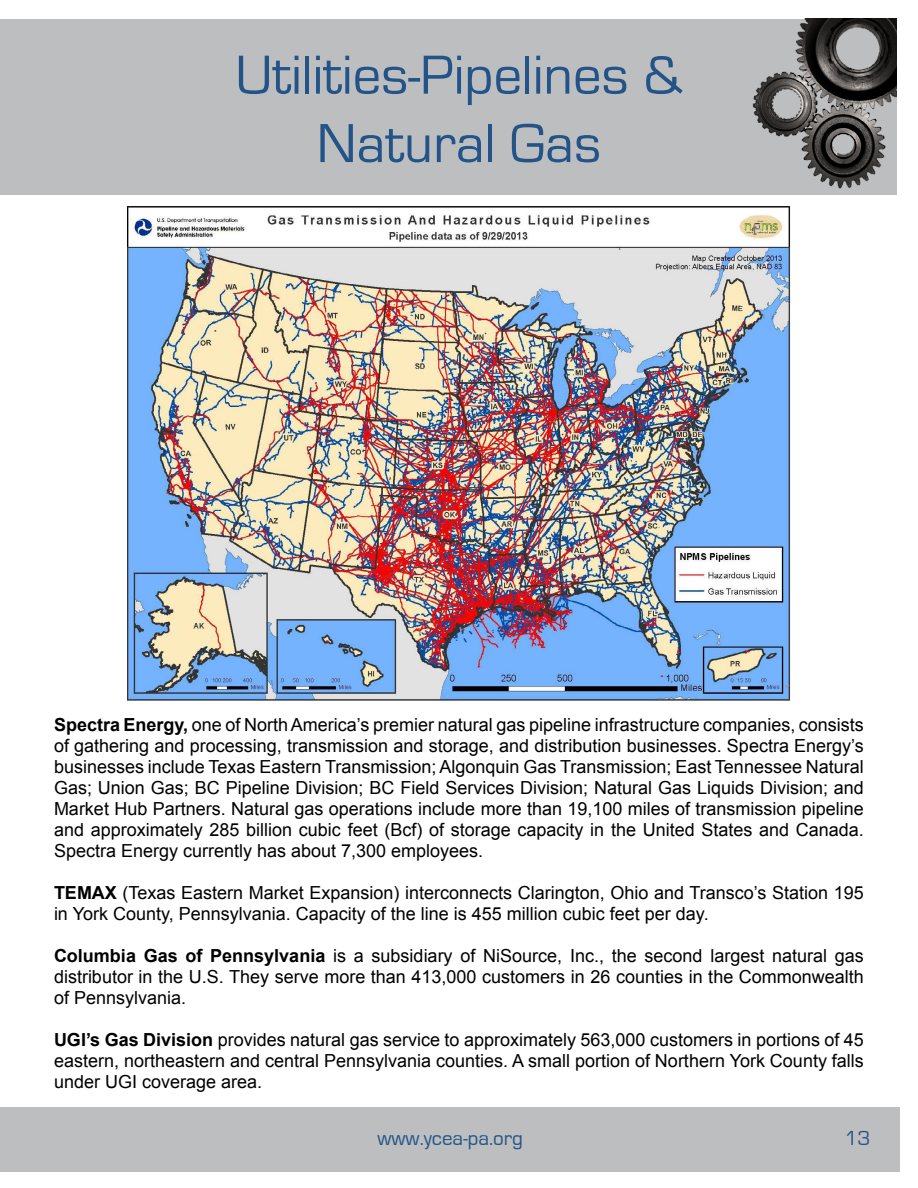
<style>
.page{position:relative;width:918px;height:1188px;background:#fff}
.page>*{position:absolute;margin:0;border:0;box-sizing:border-box;transform-origin:0 0}
.t1{font:57px/68.4px "Eurostile";color:#245487;text-align:center}
.t2{font:21px "Eurostile";color:#245487}
.t3{font:18px/21px "Arial";color:#000;text-align:justify}
.s1{font-weight:700}
</style>
<div class="page">
<div style="left:0;top:1107px;width:899px;height:65px;background:#bcbec0"></div>
<div style="left:0;top:19px;width:896px;height:175px;background:#bcbec0"></div>
<img style="left:752px;top:19px;width:144px;height:170px">
<img style="left:128px;top:206px;width:662px;height:494px">
<h1 class="t1" style="left:235px;top:42px;width:449px">Utilities-Pipelines &amp;<br>Natural Gas</h1>
<p class="t3" style="left:54px;top:715px;width:811px"><span class="s1">Spectra Energy,</span> one of North America’s premier natural gas pipeline infrastructure companies, consists of gathering and processing, transmission and storage, and distribution businesses. Spectra Energy’s businesses include Texas Eastern Transmission; Algonquin Gas Transmission; East Tennessee Natural Gas; Union Gas; BC Pipeline Division; BC Field Services Division; Natural Gas Liquids Division; and Market Hub Partners. Natural gas operations include more than 19,100 miles of transmission pipeline and approximately 285 billion cubic feet (Bcf) of storage capacity in the United States and Canada.<br>Spectra Energy currently has about 7,300 employees.</p>
<p class="t3" style="left:54px;top:883px;width:811px"><span class="s1">TEMAX</span> (Texas Eastern Market Expansion) interconnects Clarington, Ohio and Transco’s Station 195 in York County, Pennsylvania. Capacity of the line is 455 million cubic feet per day.</p>
<p class="t3" style="left:54px;top:946px;width:811px"><span class="s1">Columbia Gas of Pennsylvania</span> is a subsidiary of NiSource, Inc., the second largest natural gas distributor in the U.S. They serve more than 413,000 customers in 26 counties in the Commonwealth of Pennsylvania.</p>
<p class="t3" style="left:54px;top:1030px;width:811px"><span class="s1">UGI’s Gas Division</span> provides natural gas service to approximately 563,000 customers in portions of 45 eastern, northeastern and central Pennsylvania counties. A small portion of Northern York County falls under UGI coverage area.</p>
<p class="t2" style="left:377px;top:1127px;width:147px">www.ycea-pa.org</p>
<p class="t2" style="left:845px;top:1127px;width:27px">13</p>
</div>
